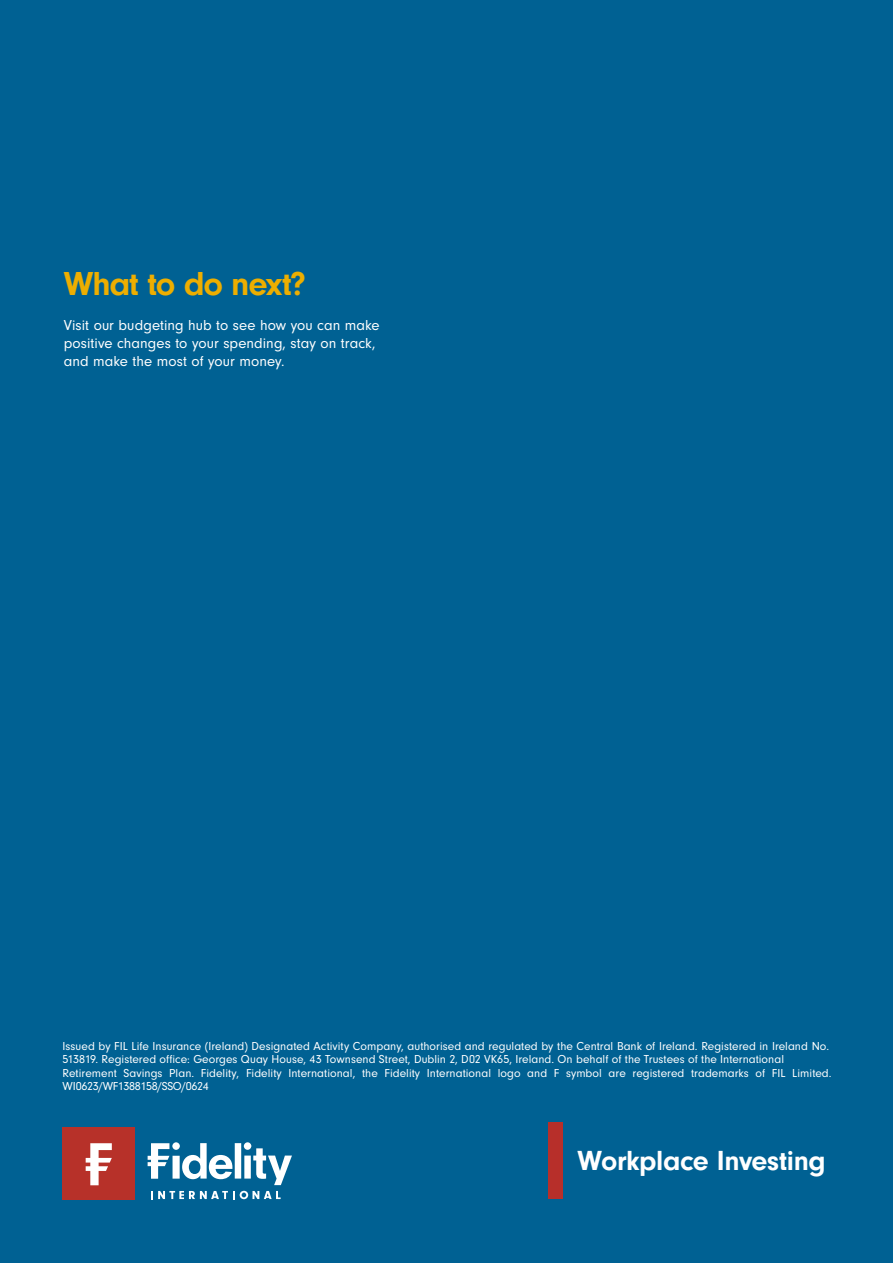
<style>
.page{position:relative;width:893px;height:1263px;background:#006193}
.page>*{position:absolute;margin:0;border:0;box-sizing:border-box;transform-origin:0 0}
.t1{font:700 34.5px "Neuzeit Gro";letter-spacing:-.035em;color:#edae00}
.t2{font:700 28.65px "Neuzeit Gro";letter-spacing:-.015em;color:#fff}
.t3{font:15px/18px "Neuzeit Gro";letter-spacing:.005em;color:#fff}
.t4{font:12px/13.5px "Neuzeit Gro";letter-spacing:.005em;color:#fff}
</style>
<div class="page">
<div style="left:549px;top:1122px;width:14px;height:77px;background:#b72f2a"></div>
<div style="left:62px;top:1127px;width:73px;height:72px;background:#b73129"></div>
<svg style="left:86px;top:1143px;width:26px;height:42px"></svg>
<svg style="left:148px;top:1142px;width:144px;height:43px"></svg>
<svg style="left:151px;top:1191px;width:130px;height:8px"></svg>
<h1 class="t1" style="left:64px;top:264px;width:244px">What to do next?</h1>
<p class="t3" style="left:64px;top:317px;width:317px">Visit our budgeting hub to see how you can make positive changes to your spending, stay on track, and make the most of your money.</p>
<p class="t4" style="left:62px;top:1039px;width:771px">Issued by FIL Life Insurance (Ireland) Designated Activity Company, authorised and regulated by the Central Bank of Ireland. Registered in Ireland No.<br>513819. Registered office: Georges Quay House, 43 Townsend Street, Dublin 2, D02 VK65, Ireland. On behalf of the Trustees of the International Retirement Savings Plan. Fidelity, Fidelity International, the Fidelity International logo and F symbol are registered trademarks of FIL Limited.<br>WI0623/WF1388158/SSO/0624</p>
<h2 class="t2" style="left:578px;top:1145px;width:249px">Workplace Investing</h2>
</div>
